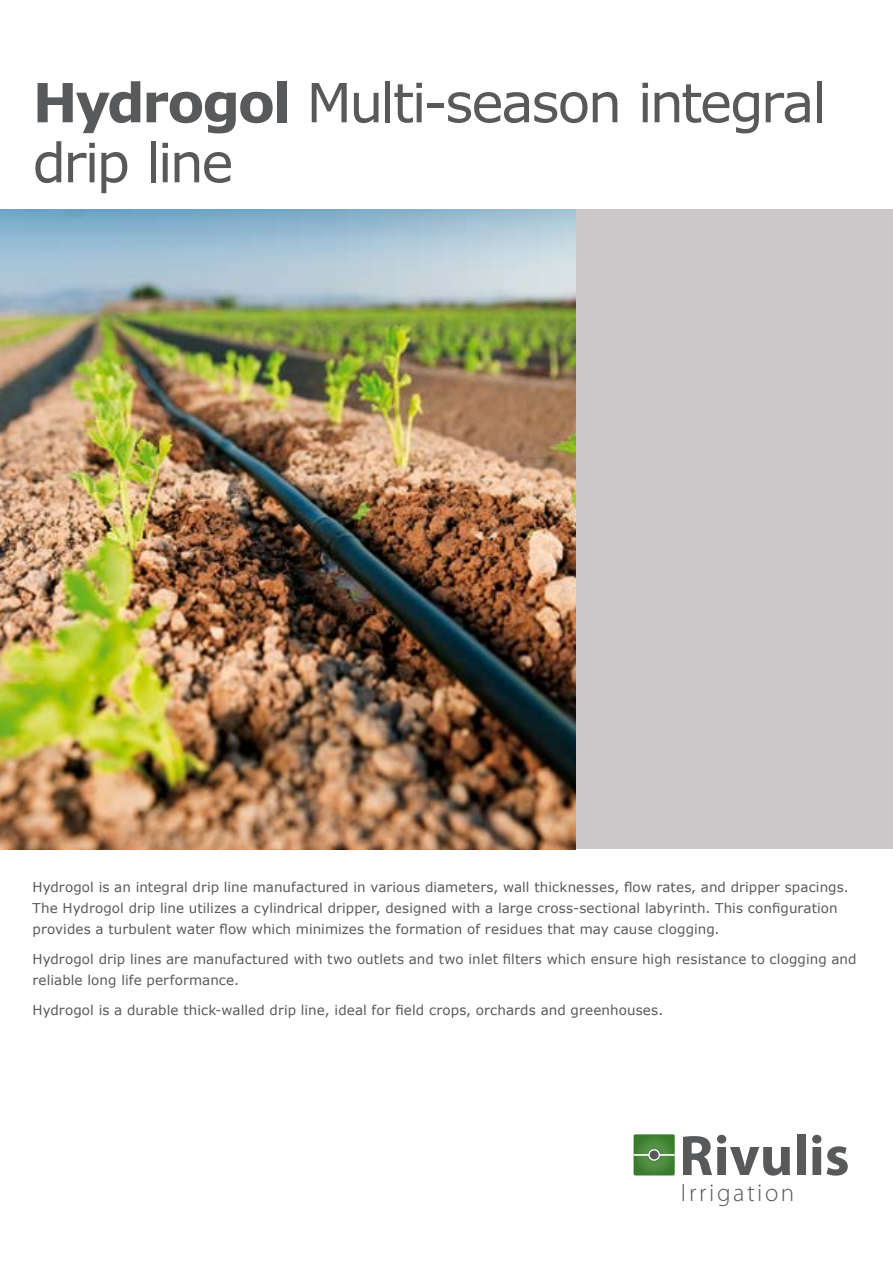
<style>
.page{position:relative;width:893px;height:1263px;background:#fff}
.page>*{position:absolute;margin:0;border:0;box-sizing:border-box;transform-origin:0 0}
.t1{font:700 57.3px "Myriad Pro";color:#58595b}
.t2{font:54px/60px "Verdana";letter-spacing:-.045em;color:#58595b}
.t3{font:300 25.05px "Myriad Pro";letter-spacing:.1em;color:#58595b}
.t4{font:13.5px/21px "Verdana";letter-spacing:.005em;color:#58595b}
.s1{font-weight:700}
</style>
<div class="page">
<svg style="left:634px;top:1134px;width:41px;height:41px;background:#48873a"></svg>
<hr style="left:634px;top:1154px;width:41px;height:2px;background:#fff">
<svg style="left:649px;top:1150px;width:10px;height:10px"></svg>
<div style="left:648px;top:1149px;width:12px;height:12px;border:1px solid #fff;border-radius:50%"></div>
<div style="left:575px;top:210px;width:318px;height:639px;background:#cac8c8"></div>
<img style="left:0;top:210px;width:575px;height:639px">
<h2 class="t2" style="left:33px;top:72px;width:795px"><span class="s1">Hydrogol</span> Multi-season integral drip line</h2>
<p class="t4" style="left:33px;top:876px;width:818px">Hydrogol is an integral drip line manufactured in various diameters, wall thicknesses, flow rates, and dripper spacings.<br>The Hydrogol drip line utilizes a cylindrical dripper, designed with a large cross-sectional labyrinth. This configuration provides a turbulent water flow which minimizes the formation of residues that may cause clogging.</p>
<p class="t4" style="left:33px;top:948px;width:826px">Hydrogol drip lines are manufactured with two outlets and two inlet filters which ensure high resistance to clogging and reliable long life performance.</p>
<p class="t4" style="left:33px;top:999px;width:632px">Hydrogol is a durable thick-walled drip line, ideal for field crops, orchards and greenhouses.</p>
<h1 class="t1" style="left:679px;top:1118px;width:172px">Rivulis</h1>
<h3 class="t3" style="left:681px;top:1178px;width:115px">Irrigation</h3>
</div>
